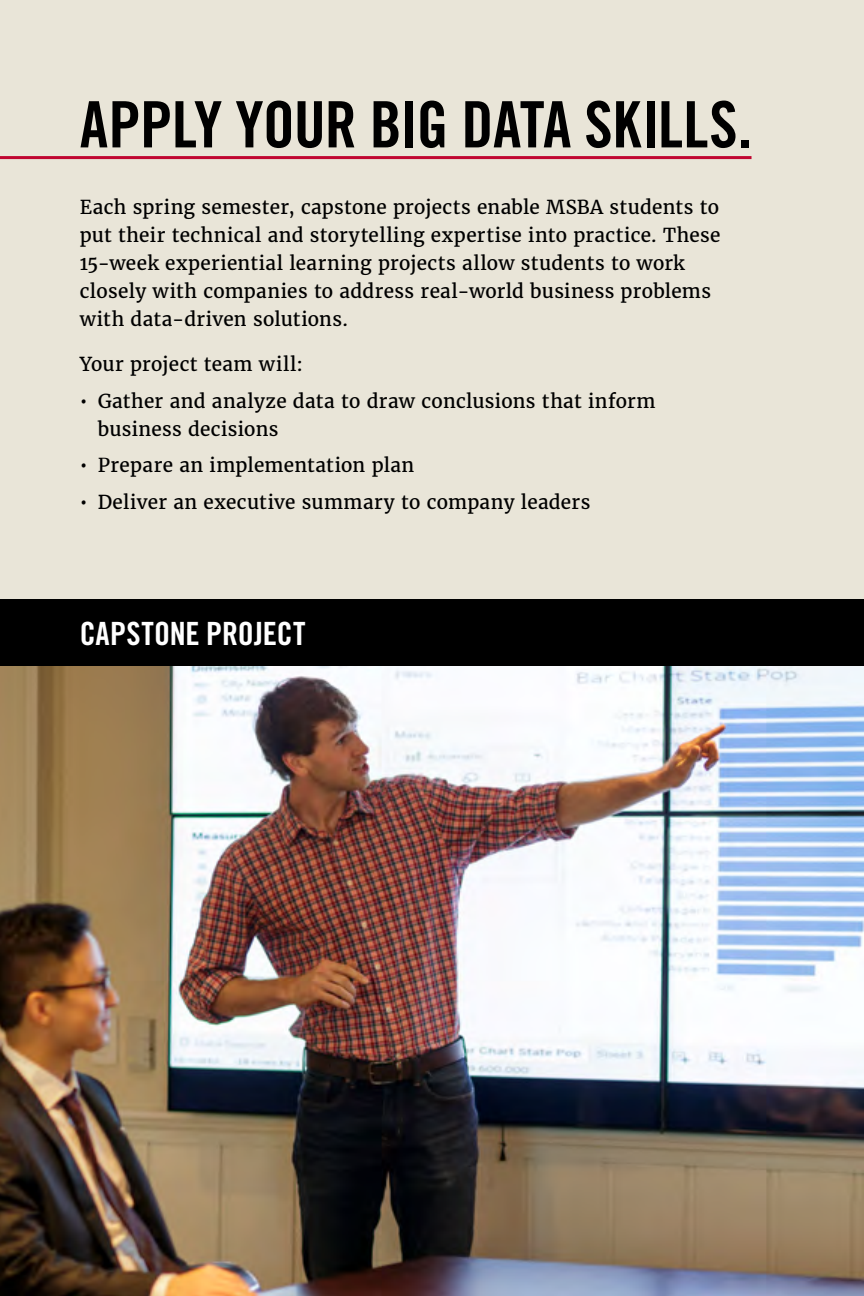
<style>
.page{position:relative;width:864px;height:1296px;background:#e9e5d8}
.page>*{position:absolute;margin:0;border:0;box-sizing:border-box;transform-origin:0 0}
.t1{font:64px "Trade Gothic Bold Cond Twenty";letter-spacing:-.015em;color:#000}
.t2{font:32px "Trade Gothic Bold Cond Twenty";color:#fff}
.t3{font:19px/28px "Merriweather";letter-spacing:.015em;color:#000}
</style>
<div class="page">
<img style="left:0;top:666px;width:864px;height:630px">
<div style="left:0;top:599px;width:864px;height:67px;background:#000"></div>
<hr style="left:0;top:156px;width:752px;height:3px;background:#c00630">
<h1 class="t1" style="left:80px;top:86px;width:673px">APPLY YOUR BIG DATA SKILLS.</h1>
<p class="t3" style="left:80px;top:193px;width:642px">Each spring semester, capstone projects enable MSBA students to put their technical and storytelling expertise into practice. These 15-week experiential learning projects allow students to work closely with companies to address real-world business problems with data-driven solutions.</p>
<p class="t3" style="left:80px;top:350px;width:225px">Your project team will:</p>
<p class="t3" style="left:98px;top:387px;width:559px;text-indent:-18px">• Gather and analyze data to draw conclusions that inform business decisions</p>
<p class="t3" style="left:80px;top:451px;width:336px">• Prepare an implementation plan</p>
<p class="t3" style="left:80px;top:488px;width:512px">• Deliver an executive summary to company leaders</p>
<h2 class="t2" style="left:80px;top:614px;width:227px">CAPSTONE PROJECT</h2>
</div>
